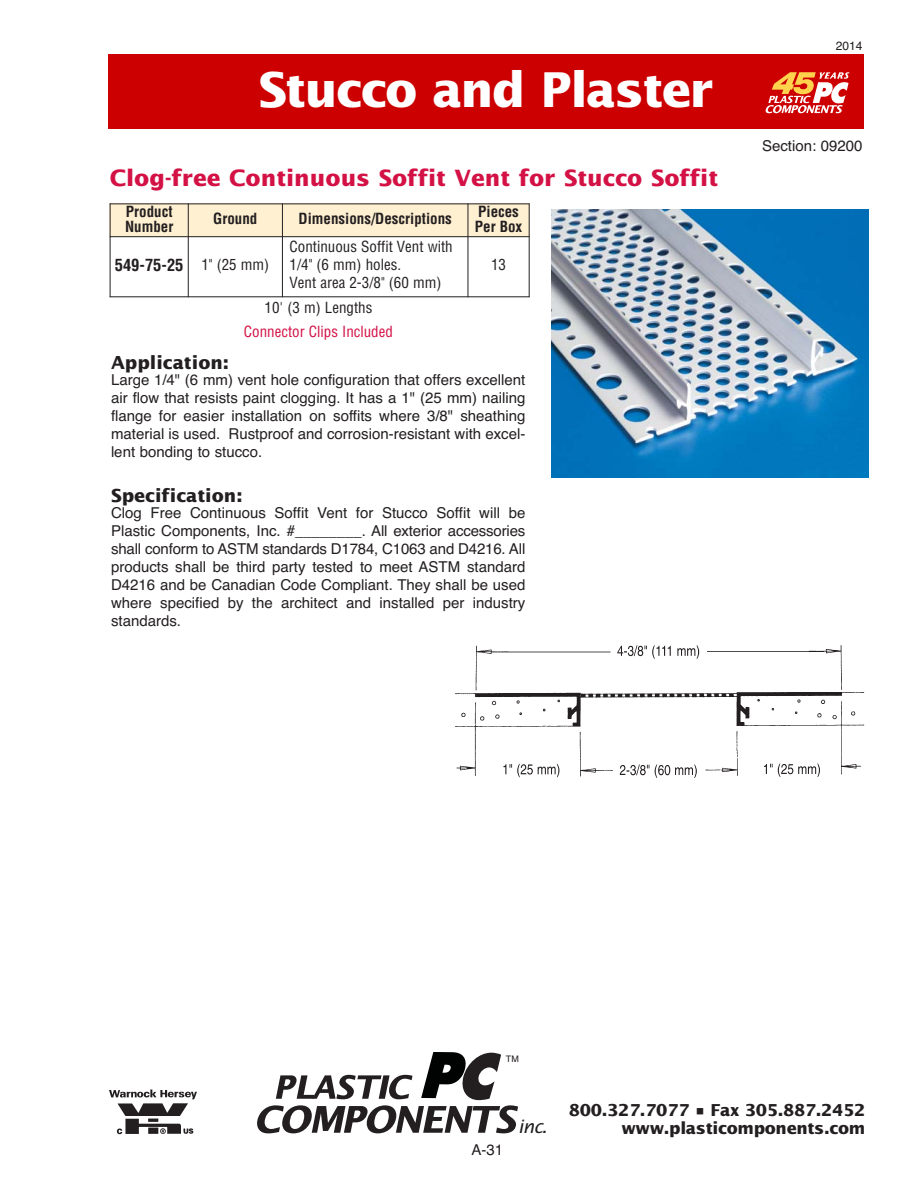
<style>
.page{position:relative;width:918px;height:1188px;background:#fff}
.page>*{position:absolute;margin:0;border:0;box-sizing:border-box;transform-origin:0 0}
.t1{font:700 48px "Lucida Sans";letter-spacing:-.035em;color:#fff}
.t2{font:700 22.5px "Lucida Sans";color:#d31145}
.t3{font:italic 18.45px "Lucida Sans";color:#201d1d}
.t4{font:700 18px "Lucida Sans";color:#231f20}
.t5{font:700 16.5px/18px "Lucida Sans";letter-spacing:-.02em;color:#231f20;text-align:right}
.t6{font:700 condensed 16.5px "Helvetica";color:#231f20}
.t7{font:15px/18px "Helvetica";color:#231f20;text-align:justify}
.t8{font:condensed 15px/18px "Helvetica";color:#231f20}
.t9{font:700 condensed 15px/15px "Helvetica";color:#231f20}
.t10{font:condensed 15px "Helvetica";color:#d31145}
.t11{font:12px "Helvetica";color:#231f20}
.t12{font:9px "Helvetica";color:#231f20}
.s1{font-weight:400;font-size:15px}
</style>
<div class="page">
<img style="left:109px;top:1089px;width:88px;height:46px">
<svg style="left:257px;top:1052px;width:261px;height:81px"></svg>
<div style="left:108px;top:54px;width:756px;height:74px;background:#c00"></div>
<svg style="left:766px;top:72px;width:84px;height:41px"></svg>
<img style="left:551px;top:210px;width:318px;height:268px">
<img style="left:455px;top:645px;width:410px;height:132px">
<div style="left:625px;top:752px;width:64px;height:37px;background:#fff"></div>
<div style="left:759px;top:756px;width:63px;height:37px;background:#fff"></div>
<div style="left:495px;top:754px;width:63px;height:37px;background:#fff"></div>
<svg style="left:620px;top:764px;width:77px;height:14px"></svg>
<svg style="left:764px;top:764px;width:56px;height:13px"></svg>
<svg style="left:503px;top:764px;width:56px;height:13px"></svg>
<div style="left:611px;top:644px;width:95px;height:26px;background:#fff"></div>
<svg style="left:617px;top:645px;width:82px;height:14px"></svg>
<div style="left:110px;top:203px;width:78px;height:34px;background:#fff0d2"></div>
<div style="left:188px;top:203px;width:94px;height:34px;background:#fff0d2"></div>
<div style="left:282px;top:203px;width:186px;height:34px;background:#fff0d2"></div>
<div style="left:468px;top:203px;width:62px;height:34px;background:#fff0d2"></div>
<hr style="left:110px;top:203px;width:1px;height:94px;background:#231f20">
<hr style="left:188px;top:203px;width:1px;height:94px;background:#231f20">
<hr style="left:282px;top:203px;width:1px;height:94px;background:#231f20">
<hr style="left:468px;top:203px;width:1px;height:94px;background:#231f20">
<hr style="left:529px;top:203px;width:1px;height:94px;background:#231f20">
<hr style="left:110px;top:203px;width:420px;height:1px;background:#231f20">
<hr style="left:110px;top:236px;width:420px;height:1px;background:#231f20">
<hr style="left:110px;top:296px;width:420px;height:1px;background:#231f20">
<h1 class="t1" style="left:258px;top:70px;width:457px">Stucco and Plaster</h1>
<h2 class="t2" style="left:110px;top:169px;width:610px">Clog-free Continuous Soffit Vent for Stucco Soffit</h2>
<p class="t9" style="left:125px;top:205px;width:50px">Product<br>Number</p>
<p class="t9" style="left:213px;top:212px;width:46px">Ground</p>
<p class="t9" style="left:299px;top:212px;width:155px">Dimensions/Descriptions</p>
<p class="t9" style="left:475px;top:205px;width:49px">Pieces<br>Per Box</p>
<p class="t6" style="left:115px;top:258px;width:156px">549-75-25 <span class="s1">1" (25 mm)</span></p>
<p class="t8" style="left:290px;top:239px;width:165px">Continuous Soffit Vent with<br>1/4" (6 mm) holes.<br>Vent area 2-3/8" (60 mm)</p>
<p class="t8" style="left:491px;top:257px;width:16px">13</p>
<p class="t8" style="left:265px;top:300px;width:109px">10' (3 m) Lengths</p>
<p class="t10" style="left:244px;top:326px;width:151px">Connector Clips Included</p>
<p class="t4" style="left:111px;top:355px;width:120px">Application:</p>
<p class="t7" style="left:111px;top:372px;width:416px">Large 1/4" (6 mm) vent hole configuration that offers excellent air flow that resists paint clogging. It has a 1" (25 mm) nailing flange for easier installation on soffits where 3/8" sheathing material is used. Rustproof and corrosion-resistant with excel&shy;lent bonding to stucco.</p>
<p class="t4" style="left:111px;top:488px;width:133px">Specification:</p>
<p class="t7" style="left:111px;top:505px;width:416px">Clog Free Continuous Soffit Vent for Stucco Soffit will be Plastic Components, Inc. #________. All exterior accessories shall conform to ASTM standards D1784, C1063 and D4216. All products shall be third party tested to meet ASTM standard D4216 and be Canadian Code Compliant. They shall be used where specified by the architect and installed per industry standards.</p>
<p class="t11" style="left:836px;top:42px;width:28px">2014</p>
<p class="t7" style="left:762px;top:138px;width:102px">Section: 09200</p>
<p class="t12" style="left:506px;top:1055px;width:14px">TM</p>
<p class="t7" style="left:472px;top:1142px;width:33px">A-31</p>
<p class="t3" style="left:518px;top:1118px;width:30px">inc.</p>
<p class="t5" style="left:569px;top:1102px;width:298px">800.327.7077 • Fax 305.887.2452 www.plasticomponents.com</p>
</div>
